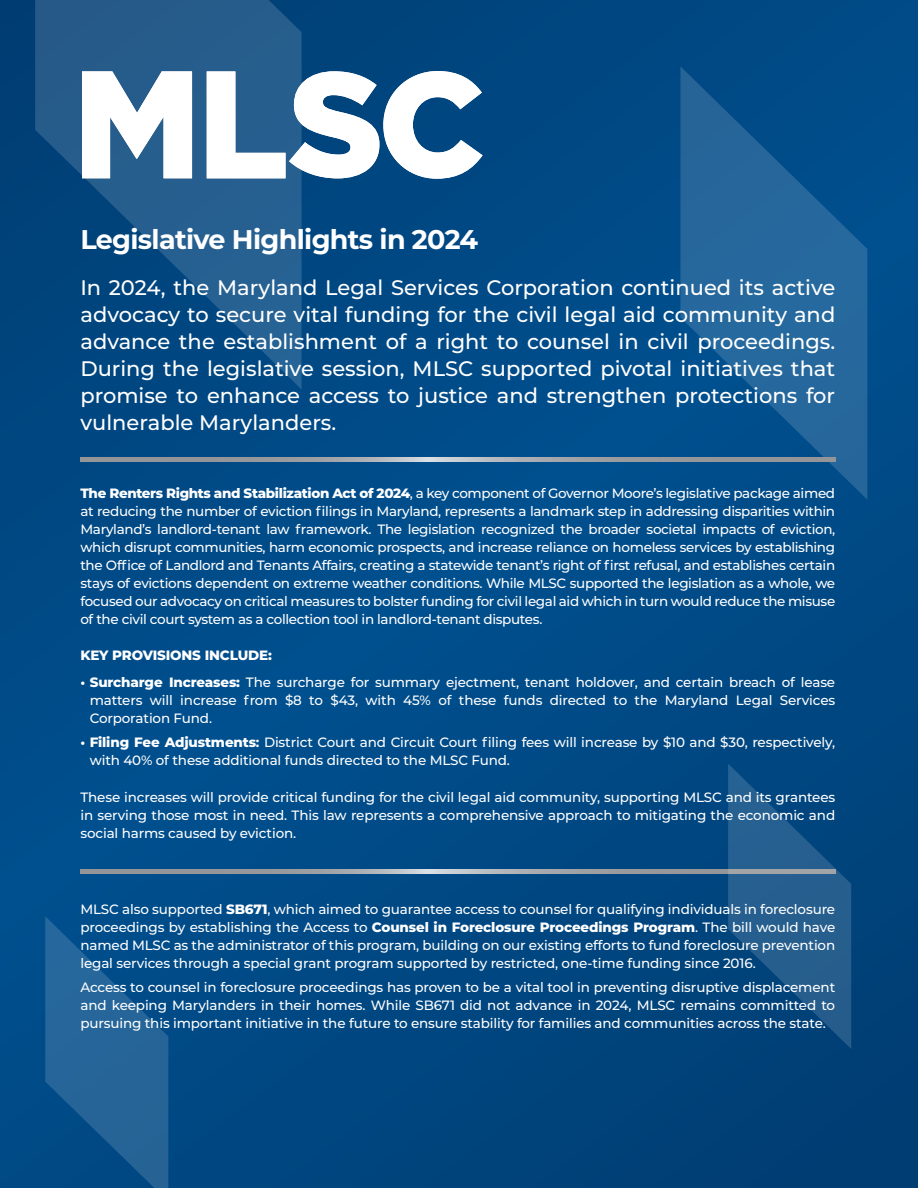
<style>
.page{position:relative;width:918px;height:1188px;background:#fff}
.page>*{position:absolute;margin:0;border:0;box-sizing:border-box;transform-origin:0 0}
.t1{font:700 27px "Montserrat";letter-spacing:-.025em;color:#fff}
.t2{font:500 21px/27px "Montserrat";color:#fff;text-align:justify}
.t3{font:500 13.5px/18px "Montserrat";letter-spacing:-.01em;color:#fff;text-align:justify}
.t4{font:800 13.5px "Montserrat";letter-spacing:-.01em;color:#fff}
.s1{font-weight:800}
.s2{font-weight:700}
</style>
<div class="page">
<div style="left:0;top:0;width:918px;height:1188px;background:linear-gradient(to right,#004c89,#004680)"></div>
<svg style="left:302px;top:71px;width:181px;height:108px"></svg>
<svg style="left:680px;top:66px;width:187px;height:434px;background:#165c94"></svg>
<svg style="left:80px;top:457px;width:755px;height:4px;background:#a0a3a6"></svg>
<svg style="left:80px;top:869px;width:648px;height:4px;background:#a2a5a9"></svg>
<svg style="left:728px;top:764px;width:123px;height:285px;background:#175487"></svg>
<svg style="left:45px;top:916px;width:123px;height:272px;background:#165a91"></svg>
<svg style="left:35px;top:0;width:267px;height:389px;background:#356a96"></svg>
<h1 class="t1" style="left:80px;top:220px;width:399px">Legislative Highlights in 2024</h1>
<p class="t2" style="left:80px;top:273px;width:756px">In 2024, the Maryland Legal Services Corporation continued its active advocacy to secure vital funding for the civil legal aid community and advance the establishment of a right to counsel in civil proceedings.<br>During the legislative session, MLSC supported pivotal initiatives that promise to enhance access to justice and strengthen protections for vulnerable Marylanders.</p>
<p class="t3" style="left:80px;top:483px;width:756px"><span class="s1">The Renters Rights and Stabilization Act of 2024</span>, a key component of Governor Moore’s legislative package aimed at reducing the number of eviction filings in Maryland, represents a landmark step in addressing disparities within Maryland’s landlord-tenant law framework. The legislation recognized the broader societal impacts of eviction, which disrupt communities, harm economic prospects, and increase reliance on homeless services by establishing the Office of Landlord and Tenants Affairs, creating a statewide tenant’s right of first refusal, and establishes certain stays of evictions dependent on extreme weather conditions. While MLSC supported the legislation as a whole, we focused our advocacy on critical measures to bolster funding for civil legal aid which in turn would reduce the misuse of the civil court system as a collection tool in landlord-tenant disputes.</p>
<p class="t4" style="left:80px;top:645px;width:193px">KEY PROVISIONS INCLUDE:</p>
<p class="t3" style="left:90px;top:673px;width:747px;text-indent:-9px"><span class="s2">•</span> <span class="s1">Surcharge Increases:</span> The surcharge for summary ejectment, tenant holdover, and certain breach of lease matters will increase from $8 to $43, with 45% of these funds directed to the Maryland Legal Services Corporation Fund.</p>
<p class="t3" style="left:90px;top:732px;width:747px;text-indent:-9px"><span class="s2">•</span> <span class="s1">Filing Fee Adjustments</span><span class="s2">:</span> District Court and Circuit Court filing fees will increase by $10 and $30, respectively, with 40% of these additional funds directed to the MLSC Fund.</p>
<p class="t3" style="left:80px;top:788px;width:756px">These increases will provide critical funding for the civil legal aid community, supporting MLSC and its grantees in serving those most in need. This law represents a comprehensive approach to mitigating the economic and social harms caused by eviction.</p>
<p class="t3" style="left:80px;top:900px;width:756px">MLSC also supported <span class="s1">SB671</span>, which aimed to guarantee access to counsel for qualifying individuals in foreclosure proceedings by establishing the Access to <span class="s1">Counsel in Foreclosure Proceedings Program</span>. The bill would have named MLSC as the administrator of this program, building on our existing efforts to fund foreclosure prevention legal services through a special grant program supported by restricted, one-time funding since 2016.</p>
<p class="t3" style="left:80px;top:978px;width:756px">Access to counsel in foreclosure proceedings has proven to be a vital tool in preventing disruptive displacement and keeping Marylanders in their homes. While SB671 did not advance in 2024, MLSC remains committed to pursuing this important initiative in the future to ensure stability for families and communities across the state.</p>
</div>
